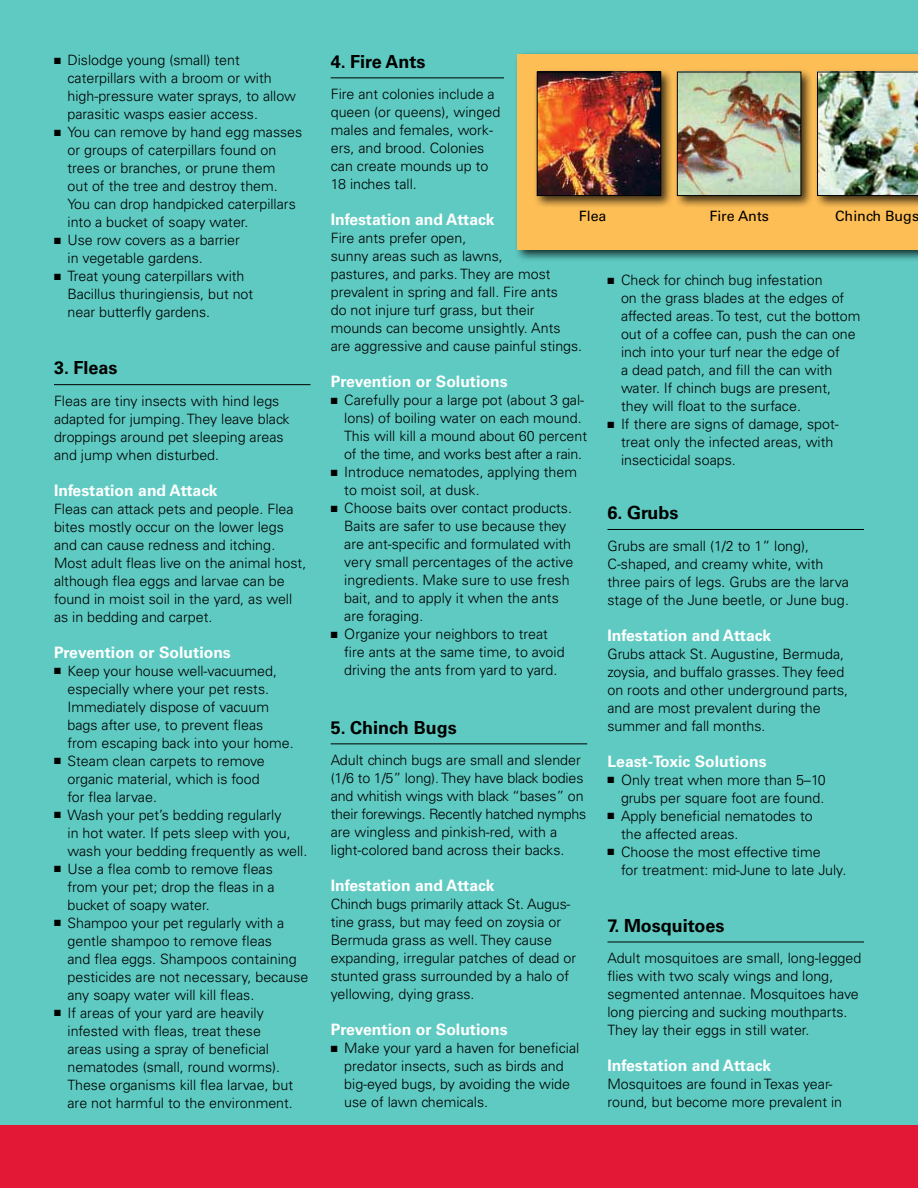
<style>
.page{position:relative;width:918px;height:1188px;background:#5ecac2}
.page>*{position:absolute;margin:0;border:0;box-sizing:border-box;transform-origin:0 0}
.t1{font:700 18px "Univers";color:#000}
.t2{font:700 15.75px "Univers";color:#fff}
.t3{font:300 14.25px/18px "Univers";color:#000}
.t4{font:14.25px "Univers";color:#000}
</style>
<div class="page">
<div style="left:514px;top:51px;width:404px;height:212px;background:#000;opacity:.75"></div>
<div style="left:518px;top:54px;width:400px;height:196px;background:#fdbe56"></div>
<hr style="left:331px;top:77px;width:173px;height:1px;background:#000">
<hr style="left:331px;top:743px;width:256px;height:1px;background:#000">
<div style="left:674px;top:68px;width:140px;height:141px;background:#000;opacity:.75"></div>
<img style="left:679px;top:74px;width:120px;height:120px">
<div style="left:677px;top:72px;width:124px;height:124px;border:1px solid #000"></div>
<div style="left:814px;top:68px;width:104px;height:141px;background:#000;opacity:.75"></div>
<img style="left:817px;top:72px;width:101px;height:124px">
<div style="left:534px;top:68px;width:140px;height:141px;background:#000;opacity:.75"></div>
<img style="left:539px;top:74px;width:120px;height:120px">
<div style="left:537px;top:72px;width:124px;height:124px;border:1px solid #000"></div>
<hr style="left:608px;top:529px;width:256px;height:1px;background:#000">
<hr style="left:608px;top:942px;width:256px;height:1px;background:#000">
<hr style="left:54px;top:384px;width:256px;height:1px;background:#000">
<div style="left:0;top:1126px;width:918px;height:62px;background:#e31837"></div>
<p class="t3" style="left:68px;top:51px;width:230px;text-indent:-14px">■ Dislodge young (small) tent caterpillars with a broom or with high-pressure water sprays, to allow parasitic wasps easier access.</p>
<p class="t3" style="left:68px;top:123px;width:236px;text-indent:-14px">■ You can remove by hand egg masses or groups of caterpillars found on trees or branches, or prune them<br>out of the tree and destroy them.<br>You can drop handpicked caterpillars into a bucket of soapy water.</p>
<p class="t3" style="left:68px;top:231px;width:174px;text-indent:-14px">■ U se row covers as a barrier in vegetable gardens.</p>
<p class="t3" style="left:68px;top:267px;width:187px;text-indent:-14px">■ Treat young caterpillars with<br>Bacillus thuringiensis, but not near butterfly gardens.</p>
<p class="t1" style="left:54px;top:357px;width:65px">3. Fleas</p>
<p class="t3" style="left:54px;top:392px;width:237px">Fleas are tiny insects with hind legs adapted for jumping. They leave black droppings around pet sleeping areas and jump when disturbed.</p>
<p class="t2" style="left:54px;top:481px;width:165px">Infestation and Attack</p>
<p class="t3" style="left:54px;top:500px;width:254px">Fleas can attack pets and people. Flea bites mostly occur on the lower legs and can cause redness and itching.<br>Most adult fleas live on the animal host, although flea eggs and larvae can be found in moist soil in the yard, as well as in bedding and carpet.</p>
<p class="t2" style="left:54px;top:643px;width:178px">Prevention or Solutions</p>
<p class="t3" style="left:68px;top:662px;width:228px;text-indent:-14px">■ Keep your house well-vacuumed, especially where your pet rests.<br>I mmediately dispose of vacuum bags after use, to prevent fleas from escaping back into your home.</p>
<p class="t3" style="left:68px;top:752px;width:199px;text-indent:-14px">■ Steam clean carpets to remove organic material, which is food for flea larvae.</p>
<p class="t3" style="left:68px;top:806px;width:241px;text-indent:-14px">■ Wash your pet’s bedding regularly<br>in hot water. If pets sleep with you, wash your bedding frequently as well.</p>
<p class="t3" style="left:68px;top:860px;width:209px;text-indent:-14px">■ U se a flea comb to remove fleas from your pet; drop the fleas in a bucket of soapy water.</p>
<p class="t3" style="left:68px;top:914px;width:243px;text-indent:-14px">■ S hampoo your pet regularly with a gentle shampoo to remove fleas<br>and flea eggs. Shampoos containing pesticides are not necessary, because any soapy water will kill fleas.</p>
<p class="t3" style="left:68px;top:1004px;width:227px;text-indent:-14px">■ I f areas of your yard are heavily infested with fleas, treat these areas using a spray of beneficial nematodes (small, round worms).<br>These organisms kill flea larvae, but are not harmful to the environment.</p>
<p class="t1" style="left:331px;top:51px;width:96px">4. Fire Ants</p>
<p class="t3" style="left:331px;top:85px;width:171px">Fire ant colonies include a queen (or queens), winged males and females, work&shy;ers, and brood. Colonies can create mounds up to<br>18 inches tall.</p>
<p class="t2" style="left:331px;top:210px;width:165px">Infestation and Attack</p>
<p class="t3" style="left:331px;top:229px;width:253px">Fire ants prefer open,<br>sunny areas such as lawns,<br>pastures, and parks. They are most prevalent in spring and fall. Fire ants<br>do not injure turf grass, but their mounds can become unsightly. Ants are aggressive and cause painful stings.</p>
<p class="t2" style="left:331px;top:372px;width:178px">Prevention or Solutions</p>
<p class="t3" style="left:344px;top:391px;width:244px;text-indent:-14px">■ Carefully pour a large pot (about 3 gal&shy;lons) of boiling water on each mound.<br>This will kill a mound about 60 percent of the time, and works best after a rain.</p>
<p class="t3" style="left:344px;top:463px;width:234px;text-indent:-14px">■ I ntroduce nematodes, applying them to moist soil, at dusk.</p>
<p class="t3" style="left:344px;top:499px;width:231px;text-indent:-14px">■ Choose baits over contact products.<br>Baits are safer to use because they are ant-specific and formulated with very small percentages of the active ingredients. Make sure to use fresh bait, and to apply it when the ants are foraging.</p>
<p class="t3" style="left:344px;top:625px;width:222px;text-indent:-14px">■ Organize your neighbors to treat fire ants at the same time, to avoid driving the ants from yard to yard.</p>
<p class="t4" style="left:579px;top:208px;width:29px">Flea</p>
<p class="t4" style="left:709px;top:208px;width:61px">Fire Ants</p>
<p class="t4" style="left:835px;top:208px;width:86px">Chinch Bugs</p>
<p class="t3" style="left:621px;top:271px;width:241px;text-indent:-14px">■ Check for chinch bug infestation<br>on the grass blades at the edges of affected areas. To test, cut the bottom out of a coffee can, push the can one inch into your turf near the edge of<br>a dead patch, and fill the can with water. If chinch bugs are present, they will float to the surface.</p>
<p class="t3" style="left:621px;top:415px;width:219px;text-indent:-14px">■ If there are signs of damage, spot&shy;treat only the infected areas, with insecticidal soaps.</p>
<p class="t1" style="left:608px;top:502px;width:72px">6. Grubs</p>
<p class="t3" style="left:608px;top:537px;width:243px">Grubs are small (1/2 to 1” long), C-shaped, and creamy white, with three pairs of legs. Grubs are the larva stage of the June beetle, or June bug.</p>
<p class="t2" style="left:608px;top:626px;width:165px">Infestation and Attack</p>
<p class="t3" style="left:608px;top:645px;width:242px">Grubs attack St. Augustine, Bermuda, zoysia, and buffalo grasses. They feed on roots and other underground parts, and are most prevalent during the summer and fall months.</p>
<p class="t2" style="left:608px;top:752px;width:161px">Least-Toxic Solutions</p>
<p class="t3" style="left:608px;top:771px;width:220px;text-align:right">■ Only treat when more than 5–10 grubs per square foot are found.</p>
<p class="t3" style="left:621px;top:807px;width:193px;text-indent:-14px">■ Apply beneficial nematodes to the affected areas.</p>
<p class="t3" style="left:621px;top:843px;width:227px;text-indent:-14px">■ Choose the most effective time<br>for treatment: mid-June to late July.</p>
<p class="t1" style="left:331px;top:717px;width:128px">5. Chinch Bugs</p>
<p class="t3" style="left:331px;top:751px;width:257px">Adult chinch bugs are small and slender (1/6 to 1/5” long). They have black bodies and whitish wings with black “bases” on their forewings. Recently hatched nymphs are wingless and pinkish-red, with a light-colored band across their backs.</p>
<p class="t2" style="left:331px;top:876px;width:165px">Infestation and Attack</p>
<p class="t3" style="left:331px;top:895px;width:247px">Chinch bugs primarily attack St. Augus&shy;tine grass, but may feed on zoysia or Bermuda grass as well. They cause expanding, irregular patches of dead or stunted grass surrounded by a halo of yellowing, dying grass.</p>
<p class="t2" style="left:331px;top:1020px;width:178px">Prevention or Solutions</p>
<p class="t3" style="left:344px;top:1039px;width:237px;text-indent:-14px">■ Make your yard a haven for beneficial predator insects, such as birds and big-eyed bugs, by avoiding the wide use of lawn chemicals.</p>
<p class="t1" style="left:608px;top:915px;width:119px">7. Mosquitoes</p>
<p class="t3" style="left:608px;top:949px;width:255px">Adult mosquitoes are small, long-legged flies with two scaly wings and long, segmented antennae. M osquitoes have long piercing and sucking mouthparts.<br>They lay their eggs in still water.</p>
<p class="t2" style="left:608px;top:1056px;width:165px">Infestation and Attack</p>
<p class="t3" style="left:608px;top:1075px;width:236px">M osquitoes are found in Texas year&shy;round, but become more prevalent in</p>
</div>
